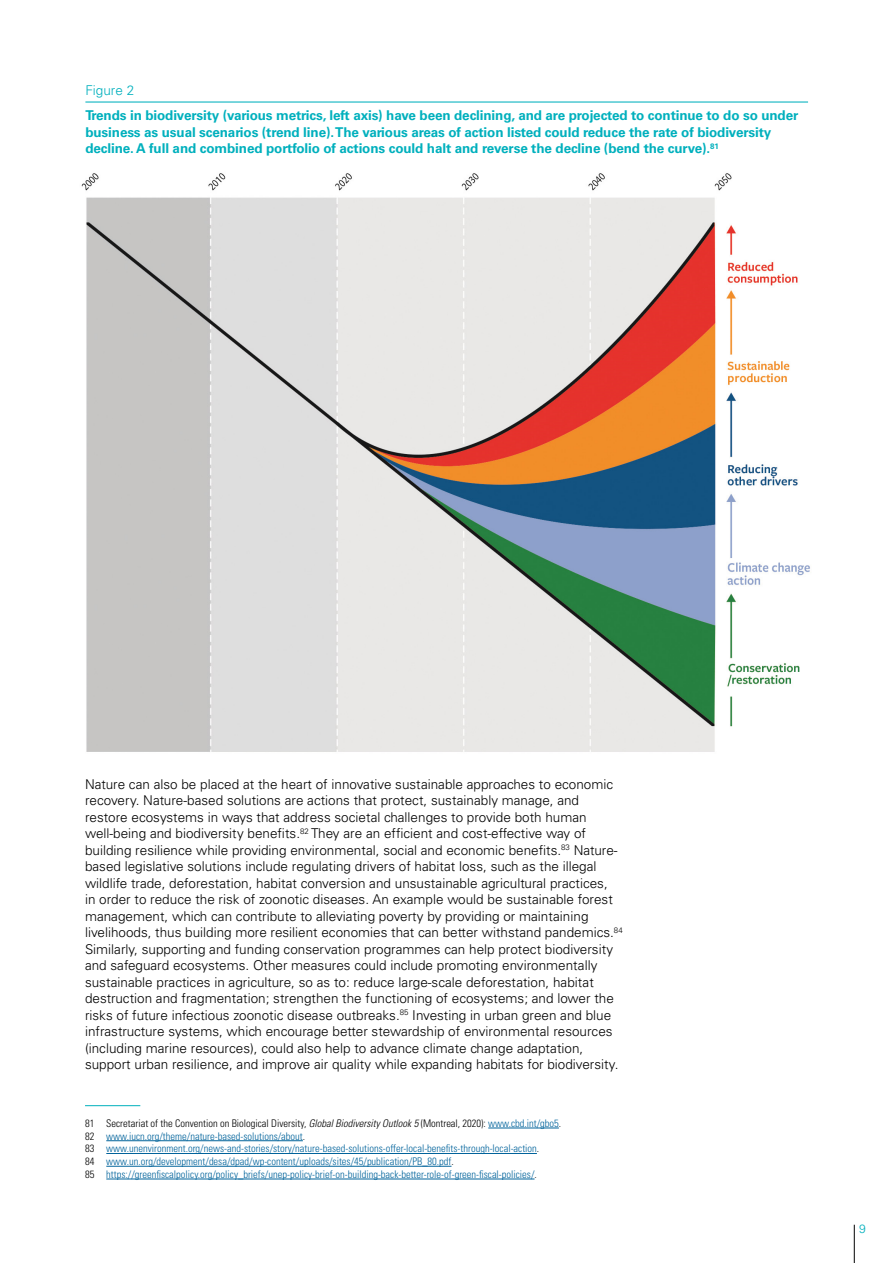
<style>
.page{position:relative;width:893px;height:1263px;background:#fff}
.page>*{position:absolute;margin:0;border:0;box-sizing:border-box;transform-origin:0 0}
.t1{font:300 13.5px/16.5px "Univers";color:#000}
.t2{font:700 13.5px/16.5px "Univers";letter-spacing:-.01em;color:#00b0bd}
.t3{font:300 13.5px "Univers";color:#00b0bd}
.t4{font:300 12px "Univers";color:#00b0bd}
.t5{font:300 condensed 10.5px/12.8px "Univers";color:#00639b}
.s1{color:#000}
.s2{font-style:italic;color:#000}
</style>
<div class="page">
<hr style="left:854px;top:1225px;width:1px;height:38px;background:#000">
<hr style="left:85px;top:1105px;width:55px;height:1px;background:#00b0bd">
<hr style="left:488px;top:1128px;width:71px;height:1px;background:#00639b">
<hr style="left:106px;top:1140px;width:197px;height:1px;background:#00639b">
<hr style="left:106px;top:1153px;width:431px;height:1px;background:#00639b">
<hr style="left:106px;top:1166px;width:345px;height:1px;background:#00639b">
<hr style="left:106px;top:1179px;width:429px;height:1px;background:#00639b">
<hr style="left:85px;top:101px;width:723px;height:2px;background:#00b0bd">
<img style="left:81px;top:173px;width:729px;height:579px">
<p class="t3" style="left:85px;top:82px;width:50px">Figure 2</p>
<p class="t2" style="left:85px;top:107px;width:714px">Trends in biodiversity (various metrics, left axis) have been declining, and are projected to continue to do so under business as usual scenarios (trend line). The various areas of action listed could reduce the rate of biodiversity decline. A full and combined portfolio of actions could halt and reverse the decline (bend the curve).<sup>81</sup></p>
<p class="t1" style="left:85px;top:776px;width:539px">Nature can also be placed at the heart of innovative sustainable approaches to economic recovery. Nature-based solutions are actions that protect, sustainably manage, and restore ecosystems in ways that address societal challenges to provide both human well-being and biodiversity benefits.<sup>82</sup> They are an efficient and cost-effective way of building resilience while providing environmental, social and economic benefits.<sup>83</sup> Nature&shy;based legislative solutions include regulating drivers of habitat loss, such as the illegal wildlife trade, deforestation, habitat conversion and unsustainable agricultural practices,<br>in order to reduce the risk of zoonotic diseases. An example would be sustainable forest management, which can contribute to alleviating poverty by providing or maintaining livelihoods, thus building more resilient economies that can better withstand pandemics.<sup>84<br></sup>Similarly, supporting and funding conservation programmes can help protect biodiversity and safeguard ecosystems. Other measures could include promoting environmentally sustainable practices in agriculture, so as to: reduce large-scale deforestation, habitat destruction and fragmentation; strengthen the functioning of ecosystems; and lower the risks of future infectious zoonotic disease outbreaks.<sup>85</sup> Investing in urban green and blue infrastructure systems, which encourage better stewardship of environmental resources (including marine resources), could also help to advance climate change adaptation, support urban resilience, and improve air quality while expanding habitats for biodiversity.</p>
<p class="t5" style="left:85px;top:1117px;width:478px"><span class="s1">81 Secretariat of the Convention on Biological Diversity,</span> <span class="s2">Global Biodiversity Outlook 5</span> <span class="s1">(Montreal, 2020):</span> www.cbd.int/gbo5<span class="s1">.<br>82</span> www.iucn.org/theme/nature-based-solutions/about<span class="s1">.<br>83</span> www.unenvironment.org/news-and-stories/story/nature-based-solutions-offer-local-benefits-through-local-action<span class="s1">.<br>84</span> www.un.org/development/desa/dpad/wp-content/uploads/sites/45/publication/PB_80.pdf<span class="s1">.<br>85</span> https://greenfiscalpolicy.org/policy_briefs/unep-policy-brief-on-building-back-better-role-of-green-fiscal-policies/<span class="s1">.</span></p>
<p class="t4" style="left:859px;top:1222px;width:8px">9</p>
</div>
